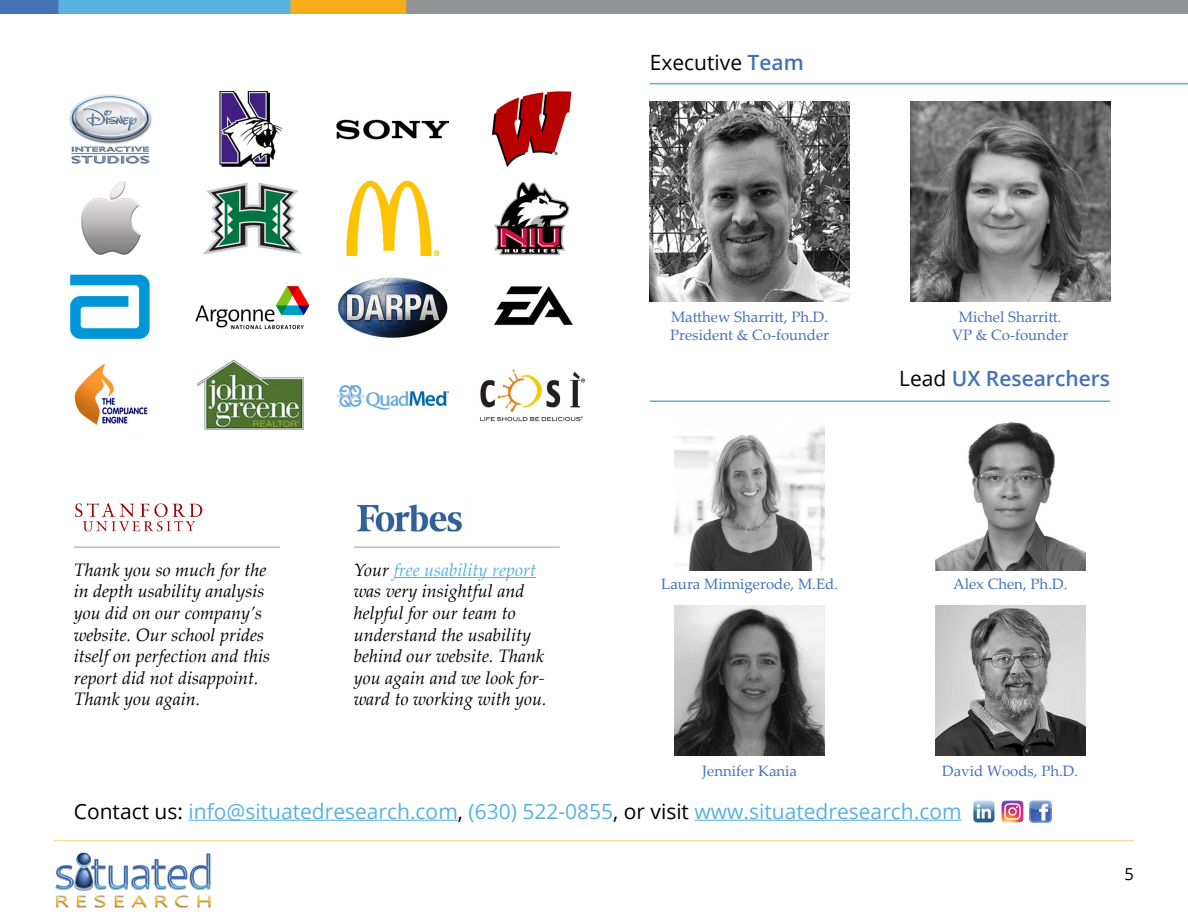
<style>
.page{position:relative;width:1188px;height:918px;background:#fff}
.page>*{position:absolute;margin:0;border:0;box-sizing:border-box;transform-origin:0 0}
.t1{font:21px "Open Sans";color:#59b1e0}
.t2{font:600 21px "Open Sans";color:#4571b7}
.t3{font:21px "Open Sans";color:#000}
.t4{font:italic 18px/21.6px "Palatino Linotype";color:#000}
.t5{font:16.5px "Open Sans";color:#000}
.t6{font:15px/18px "Palatino Linotype";color:#4571b7}
.s1{font-weight:600;color:#4571b7}
.s2{font-weight:400;color:#000}
.s3{color:#59b1e0}
.s4{color:#000}
</style>
<div class="page">
<img style="left:55px;top:852px;width:156px;height:56px">
<hr style="left:54px;top:840px;width:1080px;height:1px;background:#fbd58c">
<img style="left:0;top:0;width:1188px;height:14px">
<img style="left:650px;top:101px;width:200px;height:200px">
<img style="left:910px;top:101px;width:200px;height:200px">
<hr style="left:189px;top:820px;width:269px;height:1px;background:#59b1e0">
<hr style="left:695px;top:820px;width:267px;height:1px;background:#59b1e0">
<hr style="left:650px;top:400px;width:460px;height:2px;background:#59b1e0">
<img style="left:675px;top:426px;width:150px;height:144px">
<img style="left:935px;top:422px;width:150px;height:148px">
<img style="left:935px;top:606px;width:150px;height:150px">
<img style="left:675px;top:606px;width:150px;height:150px">
<hr style="left:394px;top:577px;width:142px;height:1px;background:#59b1e0">
<hr style="left:354px;top:547px;width:206px;height:1px;background:#a7a9ac">
<hr style="left:74px;top:547px;width:206px;height:1px;background:#a7a9ac">
<img style="left:75px;top:503px;width:128px;height:29px">
<img style="left:357px;top:504px;width:105px;height:28px">
<img style="left:69px;top:274px;width:81px;height:65px">
<img style="left:197px;top:360px;width:107px;height:70px">
<img style="left:81px;top:181px;width:60px;height:74px">
<img style="left:196px;top:286px;width:112px;height:44px">
<img style="left:480px;top:369px;width:105px;height:53px">
<img style="left:337px;top:277px;width:111px;height:61px">
<img style="left:494px;top:286px;width:79px;height:39px">
<img style="left:203px;top:182px;width:99px;height:73px">
<img style="left:346px;top:181px;width:94px;height:75px">
<img style="left:494px;top:181px;width:76px;height:75px">
<img style="left:219px;top:92px;width:64px;height:74px">
<img style="left:336px;top:119px;width:112px;height:21px">
<img style="left:491px;top:92px;width:81px;height:74px">
<img style="left:69px;top:94px;width:83px;height:70px">
<img style="left:74px;top:363px;width:74px;height:62px">
<hr style="left:650px;top:83px;width:538px;height:1px;background:#59b1e0">
<img style="left:336px;top:385px;width:112px;height:25px">
<img style="left:973px;top:800px;width:22px;height:23px">
<img style="left:1001px;top:800px;width:23px;height:23px">
<img style="left:1029px;top:800px;width:23px;height:23px">
<p class="t3" style="left:650px;top:48px;width:156px">Executive <span class="s1">Team</span></p>
<p class="t6" style="left:670px;top:307px;width:161px">Matthew Sharritt, Ph.D.<br>President &amp; Co-founder</p>
<p class="t6" style="left:952px;top:307px;width:118px;text-align:center">Michel Sharritt.<br>VP &amp; Co-founder</p>
<p class="t2" style="left:899px;top:364px;width:212px"><span class="s2">Lead</span> UX Researchers</p>
<p class="t4" style="left:74px;top:558px;width:198px">Thank you so much for the in depth usability analysis you did on our company’s website. Our school prides itself on perfection and this report did not disappoint.<br>Thank you again.</p>
<p class="t4" style="left:354px;top:558px;width:194px">Your <span class="s3">free usability report </span>was very insightful and helpful for our team to understand the usability behind our website. Thank you again and we look for&shy;ward to working with you.</p>
<p class="t6" style="left:661px;top:575px;width:178px">Laura Minnigerode, M.Ed.</p>
<p class="t6" style="left:953px;top:575px;width:116px">Alex Chen, Ph.D.</p>
<p class="t6" style="left:942px;top:761px;width:138px">David Woods, Ph.D.</p>
<p class="t1" style="left:74px;top:797px;width:889px"><span class="s4">Contact us:</span> info@situatedresearch.com<span class="s4">,</span> (630) 522-0855<span class="s4">, or visit</span> www.situatedresearch.com</p>
<p class="t6" style="left:702px;top:761px;width:96px">Jennifer Kania</p>
<p class="t5" style="left:1125px;top:863px;width:11px">5</p>
</div>
